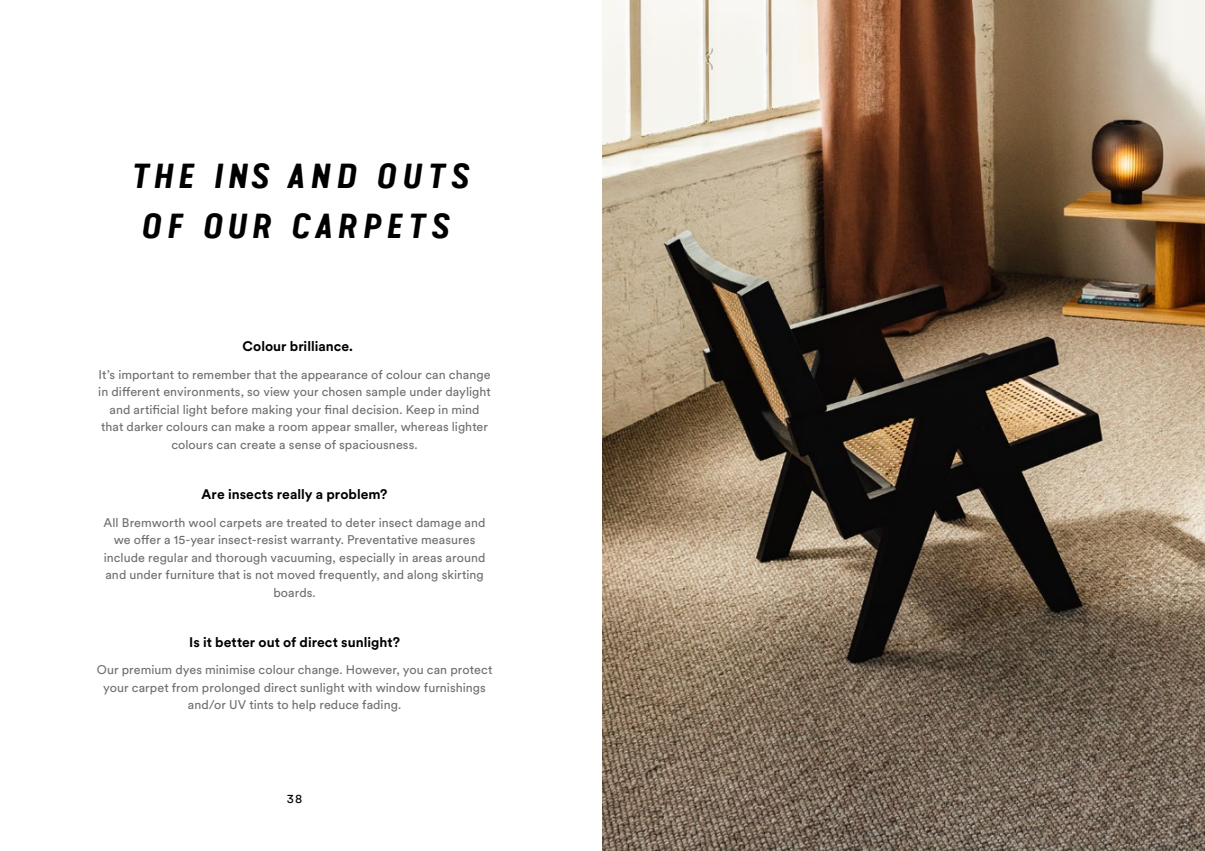
<style>
.page{position:relative;width:1205px;height:851px;background:#fff}
.page>*{position:absolute;margin:0;border:0;box-sizing:border-box;transform-origin:0 0}
.t1{font:italic 700 35px/50px "Van Condensed Pro";letter-spacing:.125em;color:#000}
.t2{font:700 13.75px "Circular XX";color:#000}
.t3{font:12.5px/17.5px "Circular XX";letter-spacing:.005em;color:#706f6f;text-align:center}
.t4{font:12.5px "Circular XX";color:#000}
</style>
<div class="page">
<img style="left:602px;top:0;width:603px;height:850px">
<h1 class="t1" style="left:130px;top:148px;width:340px">THE INS AND OUTS<br>OF OUR CARPETS</h1>
<p class="t2" style="left:243px;top:337px;width:112px">Colour brilliance.</p>
<p class="t3" style="left:98px;top:365px;width:394px">It’s important to remember that the appearance of colour can change in different environments, so view your chosen sample under daylight and artificial light before making your final decision. Keep in mind that darker colours can make a room appear smaller, whereas lighter colours can create a sense of spaciousness.</p>
<p class="t2" style="left:202px;top:484px;width:187px">Are insects really a problem?</p>
<p class="t3" style="left:104px;top:512px;width:383px">All Bremworth wool carpets are treated to deter insect damage and we offer a 15-year insect-resist warranty. Preventative measures include regular and thorough vacuuming, especially in areas around and under furniture that is not moved frequently, and along skirting boards.</p>
<p class="t2" style="left:189px;top:632px;width:212px">Is it better out of direct sunlight?</p>
<p class="t3" style="left:97px;top:660px;width:397px">Our premium dyes minimise colour change. However, you can protect your carpet from prolonged direct sunlight with window furnishings and/or UV tints to help reduce fading.</p>
<p class="t4" style="left:287px;top:789px;width:17px">38</p>
</div>
